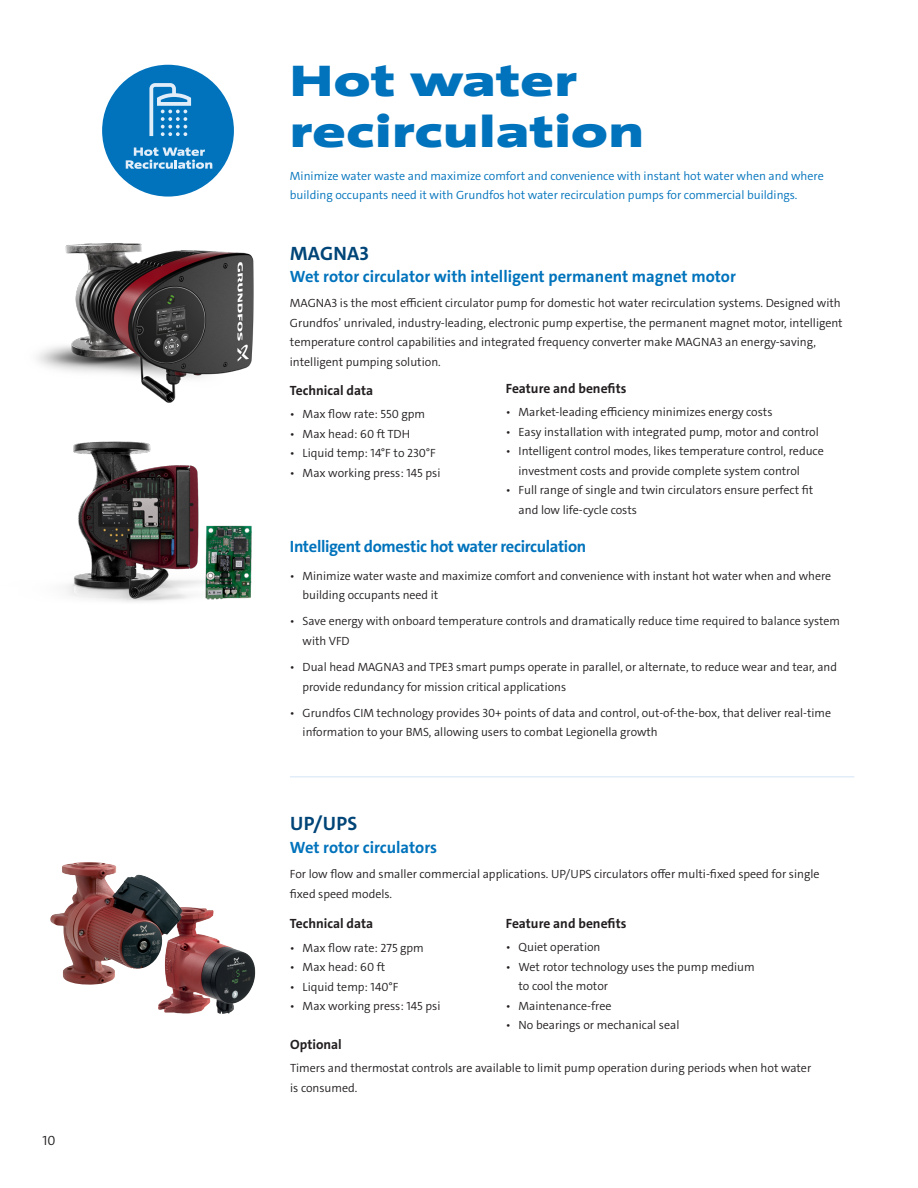
<style>
.page{position:relative;width:918px;height:1188px;background:#fff}
.page>*{position:absolute;margin:0;border:0;box-sizing:border-box;transform-origin:0 0}
.Område_-_8XB_Neg_20_20{font:900 45px/51px "Grundfos The Sans Extd";letter-spacing:.01em;color:#0073bc}
.Prod_Rubrik_Blå_6SB_16_16{font:700 19.5px "Grundfos The Sans";letter-spacing:.015em;color:#004578}
.Prod_Rubrik_Blå_6SB_16_16-2{font:700 16.5px "Grundfos The Sans";letter-spacing:-.005em;color:#0073bc}
.Prod_Rubrik_Vers_Pos_7B_11_13{font:700 13.5px "Grundfos The Sans";color:#231f20}
.t1{font:300 13.5px "Grundfos The Sans";color:#231f20}
.Prod_Brød_5R_Pos_8_5_11{font:300 12px/19.5px "Grundfos The Sans";color:#231f20}
.Prod_Bullets_5R_7_5_10{font:300 12px/19.5px "Grundfos The Sans";color:#231f20}
.Område_-_8XB_Neg_20_20-2{font:300 12px/19.5px "Grundfos The Sans";color:#0073bc}
</style>
<div class="page">
<hr style="left:290px;top:776px;width:564px;height:2px;background:#e1edf8">
<img style="left:158px;top:907px;width:98px;height:107px">
<img style="left:50px;top:862px;width:133px;height:123px">
<img style="left:239px;top:525px;width:13px;height:74px">
<img style="left:66px;top:441px;width:173px;height:161px">
<img style="left:37px;top:191px;width:217px;height:212px">
<div style="left:102px;top:65px;width:132px;height:132px;background:#0073bc;border-radius:50%"></div>
<svg style="left:126px;top:147px;width:86px;height:22px"></svg>
<svg style="left:149px;top:83px;width:42px;height:53px"></svg>
<p class="t1" style="left:43px;top:1132px;width:14px">10</p>
<p class="Område_-_8XB_Neg_20_20" style="left:290px;top:55px;width:356px">Hot water recirculation</p>
<p class="Område_-_8XB_Neg_20_20-2" style="left:290px;top:166px;width:535px">Minimize water waste and maximize comfort and convenience with instant hot water when and where building occupants need it with Grundfos hot water recirculation pumps for commercial buildings.</p>
<p class="Prod_Rubrik_Blå_6SB_16_16" style="left:290px;top:241px;width:80px">MAGNA3</p>
<p class="Prod_Rubrik_Blå_6SB_16_16-2" style="left:290px;top:266px;width:448px">Wet rotor circulator with intelligent permanent magnet motor</p>
<p class="Prod_Brød_5R_Pos_8_5_11" style="left:290px;top:293px;width:554px">MAGNA3 is the most efficient circulator pump for domestic hot water recirculation systems. Designed with Grundfos’ unrivaled, industry-leading, electronic pump expertise, the permanent magnet motor, intelligent temperature control capabilities and integrated frequency converter make MAGNA3 an energy-saving, intelligent pumping solution.</p>
<p class="Prod_Rubrik_Vers_Pos_7B_11_13" style="left:290px;top:382px;width:85px">Technical data</p>
<p class="Prod_Bullets_5R_7_5_10" style="left:290px;top:405px;width:137px">• Max flow rate: 550 gpm</p>
<p class="Prod_Bullets_5R_7_5_10" style="left:290px;top:424px;width:122px">• Max head: 60 ft TDH</p>
<p class="Prod_Bullets_5R_7_5_10" style="left:290px;top:444px;width:148px">• Liquid temp: 14°F to 230°F</p>
<p class="Prod_Bullets_5R_7_5_10" style="left:290px;top:463px;width:152px">• Max working press: 145 psi</p>
<p class="Prod_Rubrik_Vers_Pos_7B_11_13" style="left:506px;top:380px;width:122px">Feature and benefits</p>
<p class="Prod_Bullets_5R_7_5_10" style="left:506px;top:402px;width:268px">• Market-leading efficiency minimizes energy costs</p>
<p class="Prod_Bullets_5R_7_5_10" style="left:506px;top:422px;width:314px">• Easy installation with integrated pump, motor and control</p>
<p class="Prod_Bullets_5R_7_5_10" style="left:519px;top:441px;width:307px;text-indent:-13px">• Intelligent control modes, likes temperature control, reduce investment costs and provide complete system control</p>
<p class="Prod_Bullets_5R_7_5_10" style="left:519px;top:480px;width:296px;text-indent:-13px">• Full range of single and twin circulators ensure perfect fit and low life-cycle costs</p>
<p class="Prod_Rubrik_Blå_6SB_16_16-2" style="left:290px;top:536px;width:298px">Intelligent domestic hot water recirculation</p>
<p class="Prod_Brød_5R_Pos_8_5_11" style="left:303px;top:566px;width:530px;text-indent:-13px">• Minimize water waste and maximize comfort and convenience with instant hot water when and where building occupants need it</p>
<p class="Prod_Brød_5R_Pos_8_5_11" style="left:303px;top:612px;width:539px;text-indent:-13px">• Save energy with onboard temperature controls and dramatically reduce time required to balance system with VFD</p>
<p class="Prod_Brød_5R_Pos_8_5_11" style="left:303px;top:657px;width:536px;text-indent:-13px">• Dual head MAGNA3 and TPE3 smart pumps operate in parallel, or alternate, to reduce wear and tear, and provide redundancy for mission critical applications</p>
<p class="Prod_Brød_5R_Pos_8_5_11" style="left:303px;top:703px;width:530px;text-indent:-13px">• Grundfos CIM technology provides 30+ points of data and control, out-of-the-box, that deliver real-time information to your BMS, allowing users to combat Legionella growth</p>
<p class="Prod_Rubrik_Blå_6SB_16_16" style="left:290px;top:811px;width:69px">UP/UPS</p>
<p class="Prod_Rubrik_Blå_6SB_16_16-2" style="left:290px;top:837px;width:149px">Wet rotor circulators</p>
<p class="Prod_Brød_5R_Pos_8_5_11" style="left:290px;top:865px;width:531px">For low flow and smaller commercial applications. UP/UPS circulators offer multi-fixed speed for single fixed speed models.</p>
<p class="Prod_Rubrik_Vers_Pos_7B_11_13" style="left:290px;top:915px;width:85px">Technical data</p>
<p class="Prod_Bullets_5R_7_5_10" style="left:290px;top:938px;width:135px">• Max flow rate: 275 gpm</p>
<p class="Prod_Bullets_5R_7_5_10" style="left:290px;top:957px;width:97px">• Max head: 60 ft</p>
<p class="Prod_Bullets_5R_7_5_10" style="left:290px;top:977px;width:110px">• Liquid temp: 140°F</p>
<p class="Prod_Bullets_5R_7_5_10" style="left:290px;top:996px;width:152px">• Max working press: 145 psi</p>
<p class="Prod_Rubrik_Vers_Pos_7B_11_13" style="left:506px;top:915px;width:122px">Feature and benefits</p>
<p class="Prod_Bullets_5R_7_5_10" style="left:506px;top:938px;width:96px">• Quiet operation</p>
<p class="Prod_Bullets_5R_7_5_10" style="left:519px;top:957px;width:238px;text-indent:-13px">• Wet rotor technology uses the pump medium to cool the motor</p>
<p class="Prod_Bullets_5R_7_5_10" style="left:506px;top:996px;width:107px">• Maintenance-free</p>
<p class="Prod_Bullets_5R_7_5_10" style="left:506px;top:1016px;width:175px">• No bearings or mechanical seal</p>
<p class="Prod_Rubrik_Vers_Pos_7B_11_13" style="left:290px;top:1036px;width:53px">Optional</p>
<p class="Prod_Bullets_5R_7_5_10" style="left:290px;top:1059px;width:523px">Timers and thermostat controls are available to limit pump operation during periods when hot water is consumed.</p>
</div>
